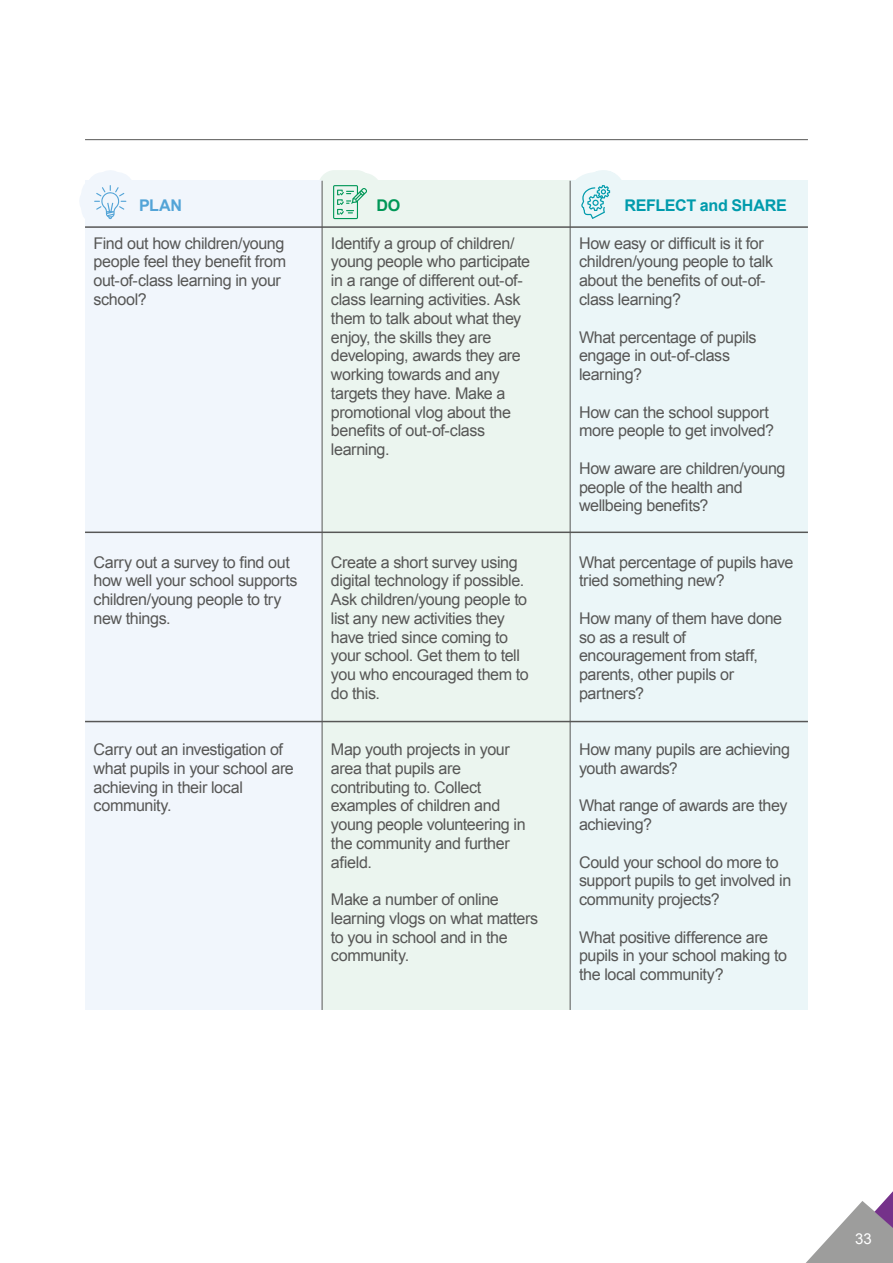
<style>
.page{position:relative;width:893px;height:1263px;background:#fff}
.page>*{position:absolute;margin:0;border:0;box-sizing:border-box;transform-origin:0 0}
.t1{font:16.2px/18.8px "Arial";letter-spacing:-.025em;color:#575756}
.t2{font:700 16.2px "Arial";letter-spacing:-.02em;color:#009bac}
.t3{font:700 16.2px "Arial";color:#53a4d7}
.t4{font:700 16.2px "Arial";color:#009757}
.t5{font:15px "Arial";color:#fff}
</style>
<div class="page">
<svg style="left:392px;top:140px;width:315px;height:41px"></svg>
<svg style="left:644px;top:140px;width:19px;height:41px"></svg>
<svg style="left:541px;top:140px;width:103px;height:41px"></svg>
<hr style="left:85px;top:139px;width:723px;height:1px;background:#575756">
<div style="left:85px;top:181px;width:237px;height:829px;background:#f1f6fc"></div>
<div style="left:322px;top:181px;width:248px;height:829px;background:#ebf5ef"></div>
<div style="left:570px;top:181px;width:238px;height:829px;background:#ebf6f8"></div>
<hr style="left:85px;top:226px;width:723px;height:2px;background:#575756">
<hr style="left:85px;top:531px;width:723px;height:2px;background:#575756">
<hr style="left:85px;top:721px;width:723px;height:1px;background:#575756">
<hr style="left:322px;top:181px;width:1px;height:829px;background:#575756">
<hr style="left:570px;top:181px;width:1px;height:829px;background:#575756">
<svg style="left:562px;top:159px;width:74px;height:77px"></svg>
<svg style="left:79px;top:170px;width:86px;height:58px"></svg>
<svg style="left:313px;top:139px;width:79px;height:261px"></svg>
<svg style="left:806px;top:1191px;width:87px;height:72px"></svg>
<p class="t3" style="left:139px;top:195px;width:45px">PLAN</p>
<p class="t1" style="left:94px;top:234px;width:194px">Find out how children/young people feel they benefit from out-of-class learning in your school?</p>
<p class="t4" style="left:376px;top:195px;width:25px">DO</p>
<p class="t1" style="left:331px;top:234px;width:201px">Identify a group of children/ young people who participate in a range of different out-of&shy;class learning activities. Ask them to talk about what they enjoy, the skills they are developing, awards they are working towards and any targets they have. Make a promotional vlog about the benefits of out-of-class learning.</p>
<p class="t2" style="left:624px;top:195px;width:164px">REFLECT and SHARE</p>
<p class="t1" style="left:579px;top:234px;width:196px">How easy or difficult is it for children/young people to talk about the benefits of out-of&shy;class learning?</p>
<p class="t1" style="left:579px;top:328px;width:179px">What percentage of pupils engage in out-of-class learning?</p>
<p class="t1" style="left:579px;top:403px;width:197px">How can the school support more people to get involved?</p>
<p class="t1" style="left:579px;top:459px;width:208px">How aware are children/young people of the health and wellbeing benefits?</p>
<p class="t1" style="left:94px;top:553px;width:206px">Carry out a survey to find out how well your school supports children/young people to try new things.</p>
<p class="t1" style="left:331px;top:553px;width:199px">Create a short survey using digital technology if possible.<br>Ask children/young people to list any new activities they have tried since coming to your school. Get them to tell you who encouraged them to do this.</p>
<p class="t1" style="left:579px;top:553px;width:216px">What percentage of pupils have tried something new?</p>
<p class="t1" style="left:579px;top:609px;width:205px">How many of them have done so as a result of encouragement from staff, parents, other pupils or partners?</p>
<p class="t1" style="left:94px;top:740px;width:202px">Carry out an investigation of what pupils in your school are achieving in their local community.</p>
<p class="t1" style="left:331px;top:740px;width:196px">Map youth projects in your area that pupils are contributing to. Collect examples of children and young people volunteering in the community and further afield.</p>
<p class="t1" style="left:331px;top:890px;width:209px">Make a number of online learning vlogs on what matters to you in school and in the community.</p>
<p class="t1" style="left:579px;top:740px;width:212px">How many pupils are achieving youth awards?</p>
<p class="t1" style="left:579px;top:796px;width:210px">What range of awards are they achieving?</p>
<p class="t1" style="left:579px;top:853px;width:214px">Could your school do more to support pupils to get involved in community projects?</p>
<p class="t1" style="left:579px;top:928px;width:210px">What positive difference are pupils in your school making to the local community?</p>
<p class="t5" style="left:855px;top:1229px;width:18px">33</p>
</div>
